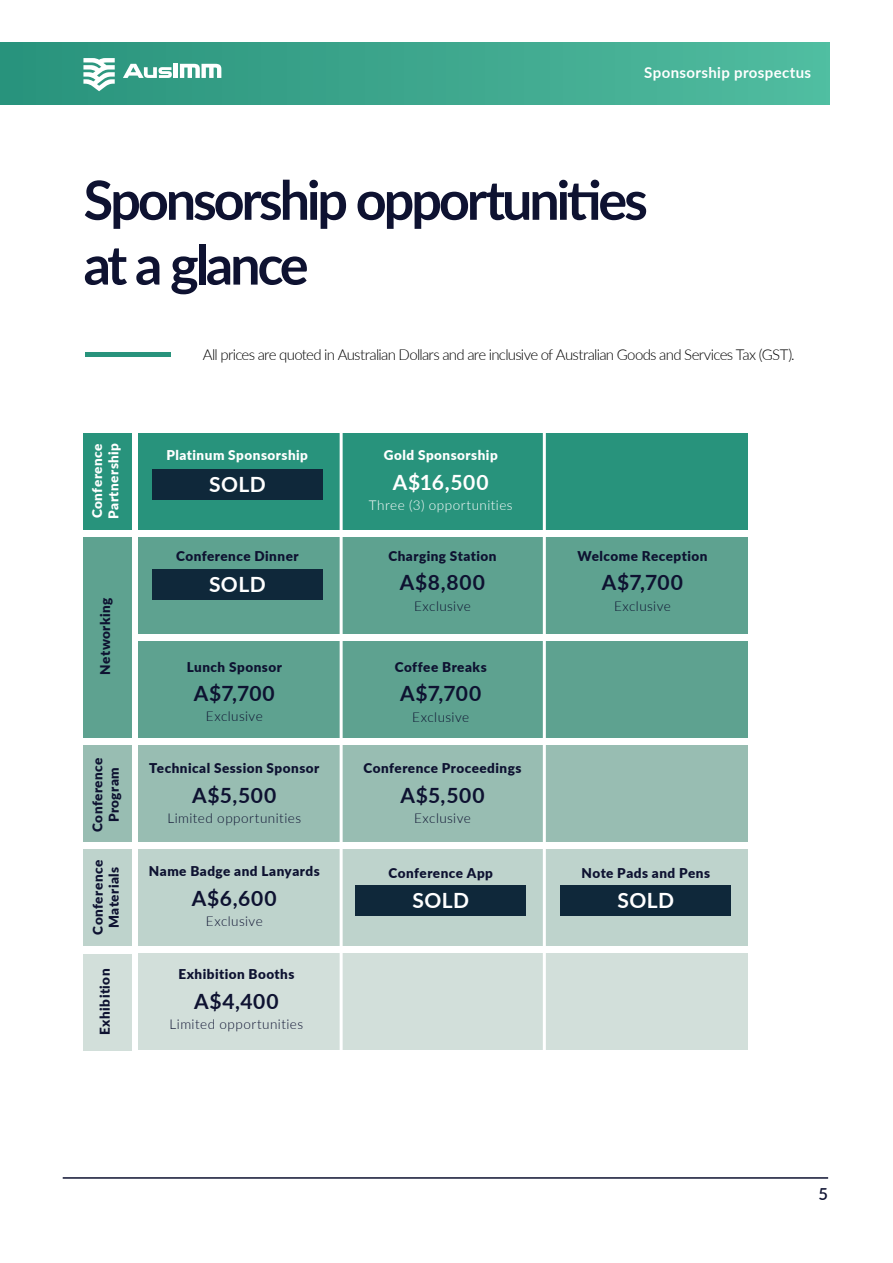
<style>
.page{position:relative;width:893px;height:1263px;background:#fff}
.page>*{position:absolute;margin:0;border:0;box-sizing:border-box;transform-origin:0 0}
.t1{font:700 54px/64.8px "Lato";letter-spacing:-.055em;color:#0e1231}
.t2{font:700 54px "Lato";color:#28937c}
.t3{font:700 21px "Lato";letter-spacing:.045em;color:#0e1231}
.t4{font:700 21px "Lato";letter-spacing:.02em;color:#fff}
.t5{font:600 16.5px "Lato";color:#0e1231}
.t6{font:300 15px "Lato";letter-spacing:-.045em;color:#000}
.t7{font:700 15px "Lato";letter-spacing:.025em;color:#fff}
.t8{font:900 13.5px/16.2px "Lato";letter-spacing:.035em;color:#0e1231;text-align:center}
.t9{font:300 13.5px "Lato";letter-spacing:.03em;color:#0e1231}
.t10{font:900 13.5px/16.2px "Lato";letter-spacing:.035em;color:#fff}
.t11{font:300 13.5px "Lato";letter-spacing:.035em;color:#fff}
</style>
<div class="page">
<div style="left:84px;top:433px;width:48px;height:96px;background:#28937c"></div>
<div style="left:138px;top:433px;width:610px;height:96px;background:#28937c"></div>
<div style="left:84px;top:746px;width:48px;height:96px;background:#98bdb2"></div>
<div style="left:138px;top:954px;width:609px;height:96px;background:#d2dfda"></div>
<div style="left:138px;top:537px;width:609px;height:96px;background:#5ea290"></div>
<div style="left:138px;top:641px;width:609px;height:96px;background:#5ea290"></div>
<div style="left:84px;top:537px;width:48px;height:200px;background:#5ea290"></div>
<div style="left:152px;top:569px;width:170px;height:31px;background:#0f283a"></div>
<div style="left:138px;top:849px;width:609px;height:96px;background:#bed3cc"></div>
<div style="left:138px;top:745px;width:609px;height:96px;background:#98bdb2"></div>
<div style="left:84px;top:849px;width:48px;height:96px;background:#bed3cc"></div>
<div style="left:356px;top:885px;width:170px;height:31px;background:#0f283a"></div>
<hr style="left:340px;top:417px;width:3px;height:643px;background:#fff">
<hr style="left:543px;top:417px;width:3px;height:643px;background:#fff">
<div style="left:83px;top:954px;width:49px;height:96px;background:#d2dfda"></div>
<div style="left:152px;top:469px;width:170px;height:31px;background:#0f283a"></div>
<div style="left:561px;top:885px;width:170px;height:31px;background:#0f283a"></div>
<div style="left:0;top:43px;width:829px;height:61px;background:linear-gradient(to right,#29927b,#51bc9f)"></div>
<svg style="left:180px;top:64px;width:41px;height:14px"></svg>
<hr style="left:174px;top:64px;width:4px;height:14px;background:#fff">
<svg style="left:123px;top:64px;width:49px;height:14px"></svg>
<svg style="left:83px;top:58px;width:32px;height:33px"></svg>
<hr style="left:63px;top:1177px;width:765px;height:2px;background:#0e1231">
<p class="t7" style="left:644px;top:61px;width:168px">Sponsorship prospectus</p>
<h1 class="t1" style="left:84px;top:165px;width:566px">Sponsorship opportunities at a glance</h1>
<h1 class="t2" style="left:84px;top:289px;width:90px">____</h1>
<p class="t6" style="left:203px;top:345px;width:593px">All prices are quoted in Australian Dollars and are inclusive of Australian Goods and Services Tax (GST).</p>
<p class="t10" style="left:89px;top:519px;width:78px;rotate:-90deg">Conference<br>Partnership</p>
<p class="t8" style="left:97px;top:675px;width:79px;rotate:-90deg">Networking</p>
<p class="t8" style="left:89px;top:832px;width:76px;rotate:-90deg">Conference<br>Program</p>
<p class="t8" style="left:89px;top:935px;width:76px;rotate:-90deg">Conference<br>Materials</p>
<p class="t8" style="left:96px;top:1035px;width:68px;rotate:-90deg">Exhibition</p>
<p class="t10" style="left:167px;top:447px;width:143px">Platinum Sponsorship</p>
<h2 class="t4" style="left:209px;top:469px;width:58px">SOLD</h2>
<p class="t8" style="left:176px;top:547px;width:124px">Conference Dinner</p>
<h2 class="t4" style="left:209px;top:569px;width:58px">SOLD</h2>
<p class="t8" style="left:187px;top:658px;width:97px">Lunch Sponsor</p>
<h2 class="t3" style="left:194px;top:678px;width:83px">A$7,700</h2>
<p class="t9" style="left:206px;top:707px;width:58px">Exclusive</p>
<p class="t8" style="left:149px;top:760px;width:172px">Technical Session Sponsor</p>
<h2 class="t3" style="left:192px;top:779px;width:86px">A$5,500</h2>
<p class="t9" style="left:167px;top:809px;width:135px">Limited opportunities</p>
<p class="t8" style="left:149px;top:862px;width:172px">Name Badge and Lanyards</p>
<h2 class="t3" style="left:192px;top:882px;width:86px">A$6,600</h2>
<p class="t9" style="left:206px;top:912px;width:58px">Exclusive</p>
<p class="t8" style="left:178px;top:965px;width:118px">Exhibition Booths</p>
<h2 class="t3" style="left:194px;top:985px;width:86px">A$4,400</h2>
<p class="t9" style="left:170px;top:1015px;width:135px">Limited opportunities</p>
<p class="t10" style="left:384px;top:447px;width:115px">Gold Sponsorship</p>
<h2 class="t4" style="left:393px;top:467px;width:97px">A$16,500</h2>
<p class="t11" style="left:369px;top:496px;width:145px">Three (3) opportunities</p>
<p class="t8" style="left:388px;top:547px;width:110px">Charging Station</p>
<h2 class="t3" style="left:400px;top:567px;width:87px">A$8,800</h2>
<p class="t9" style="left:414px;top:596px;width:58px">Exclusive</p>
<p class="t8" style="left:395px;top:658px;width:93px">Coffee Breaks</p>
<h2 class="t3" style="left:400px;top:678px;width:83px">A$7,700</h2>
<p class="t9" style="left:412px;top:707px;width:58px">Exclusive</p>
<p class="t8" style="left:363px;top:760px;width:159px">Conference Proceedings</p>
<h2 class="t3" style="left:400px;top:779px;width:86px">A$5,500</h2>
<p class="t9" style="left:414px;top:809px;width:58px">Exclusive</p>
<p class="t8" style="left:388px;top:865px;width:106px">Conference App</p>
<h2 class="t4" style="left:412px;top:885px;width:58px">SOLD</h2>
<p class="t8" style="left:577px;top:547px;width:131px">Welcome Reception</p>
<h2 class="t3" style="left:602px;top:567px;width:83px">A$7,700</h2>
<p class="t9" style="left:614px;top:596px;width:58px">Exclusive</p>
<p class="t8" style="left:581px;top:865px;width:130px">Note Pads and Pens</p>
<h2 class="t4" style="left:617px;top:885px;width:58px">SOLD</h2>
<p class="t5" style="left:819px;top:1182px;width:11px">5</p>
</div>
